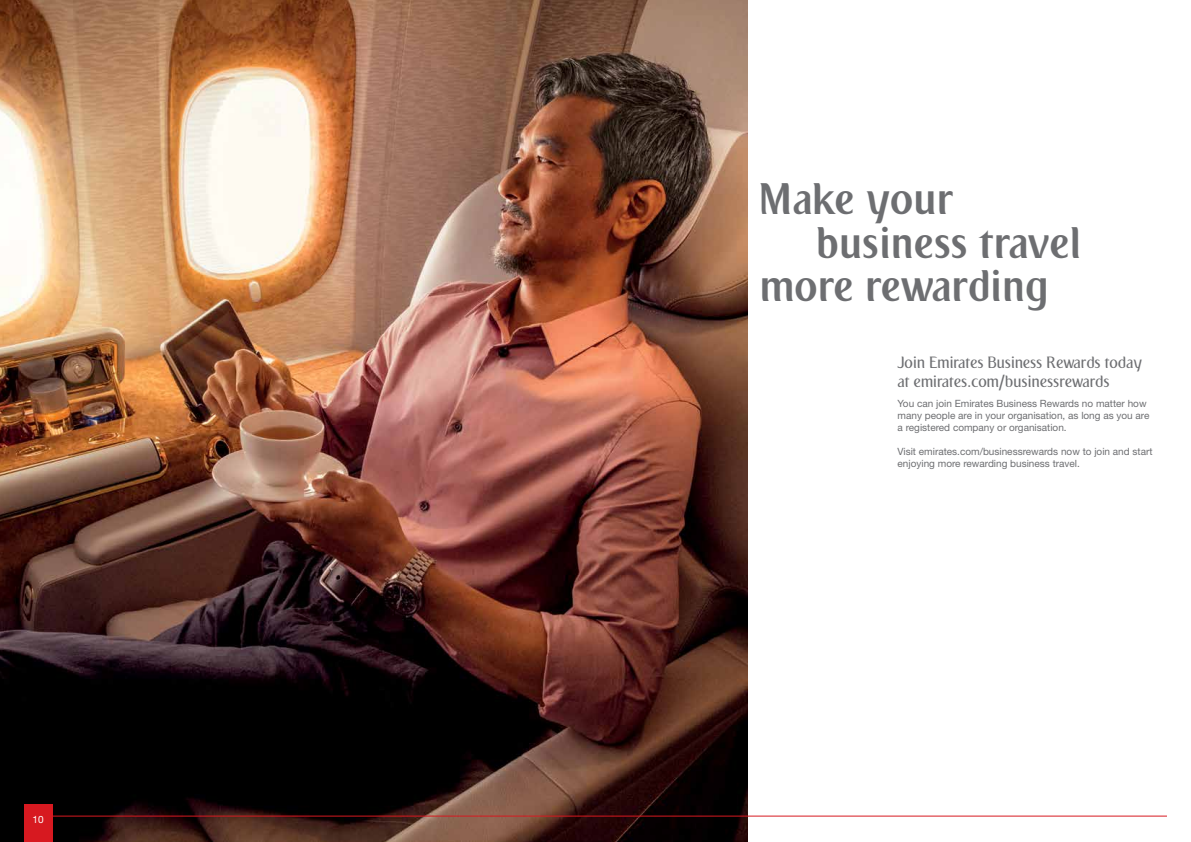
<style>
.page{position:relative;width:1191px;height:842px;background:#fff}
.page>*{position:absolute;margin:0;border:0;box-sizing:border-box;transform-origin:0 0}
.t1{font:43.2px "EK03 Serif B01";color:#6d6e71}
.t2{font:16px/19.2px "EK03 Serif M01";color:#6d6e71}
.t3{font:10px/12px "Helvetica Neue";color:#6d6e71}
.t4{font:10px "Helvetica Neue";color:#fff}
</style>
<div class="page">
<img style="left:0;top:0;width:747px;height:842px">
<div style="left:24px;top:804px;width:28px;height:38px;background:#d71920"></div>
<hr style="left:52px;top:816px;width:1115px;height:1px;background:#d71920">
<p class="t4" style="left:33px;top:813px;width:13px">10</p>
<h1 class="t1" style="left:758px;top:172px;width:196px">Make your</h1>
<h1 class="t1" style="left:815px;top:215px;width:266px">business travel</h1>
<h1 class="t1" style="left:759px;top:258px;width:291px">more rewarding</h1>
<h2 class="t2" style="left:897px;top:353px;width:246px">Join Emirates Business Rewards today at emirates.com/businessrewards</h2>
<p class="t3" style="left:897px;top:398px;width:253px">You can join Emirates Business Rewards no matter how many people are in your organisation, as long as you are a registered company or organisation.</p>
<p class="t3" style="left:897px;top:446px;width:256px">Visit emirates.com/businessrewards now to join and start enjoying more rewarding business travel.</p>
</div>
